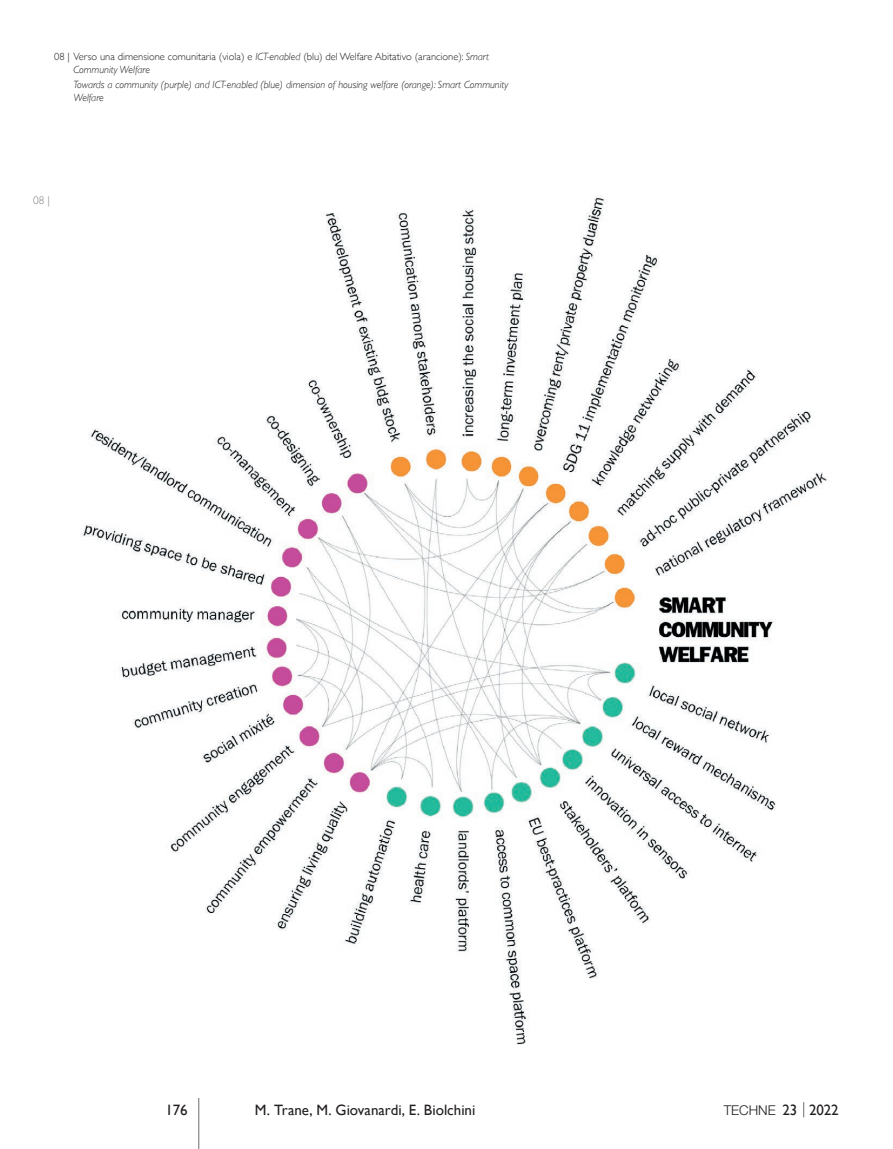
<style>
.page{position:relative;width:893px;height:1149px;background:#fff}
.page>*{position:absolute;margin:0;border:0;box-sizing:border-box;transform-origin:0 0}
.t1{font:15px "Gill Sans";letter-spacing:-.005em;color:#231f20}
.t2{font:300 13.5px "Helvetica Neue LT Std";color:#231f20}
.t3{font:300 11.25px "Gill Sans";color:#808285}
.t4{font:300 10.5px/12.8px "Gill Sans";color:#231f20}
.t5{font:italic 300 10.5px/12.8px "Gill Sans";color:#231f20}
.s1{font-style:italic}
.s2{font-family:"Gill Sans";font-weight:400;font-size:15px}
</style>
<div class="page">
<svg style="left:803px;top:1102px;width:1px;height:14px"></svg>
<hr style="left:198px;top:1097px;width:1px;height:51px;background:#6c6d70">
<img style="left:80px;top:196px;width:748px;height:848px">
<p class="t4" style="left:73px;top:50px;width:417px;text-indent:-19px">08 | Verso una dimensione comunitaria (viola) e <span class="s1">ICT-enabled</span> (blu) del Welfare Abitativo (arancione): <span class="s1">Smart<br>Community Welfare</span></p>
<p class="t5" style="left:73px;top:78px;width:437px">Towards a community (purple) and ICT-enabled (blue) dimension of housing welfare (orange): Smart Community<br>Welfare</p>
<p class="t3" style="left:33px;top:191px;width:18px">08 |</p>
<h1 class="t1" style="left:166px;top:1100px;width:24px">176</h1>
<h1 class="t1" style="left:255px;top:1100px;width:222px">M. Trane, M. Giovanardi, E. Biolchini</h1>
<p class="t2" style="left:724px;top:1101px;width:117px">TECHNE <span class="s2">23 2022</span></p>
</div>
